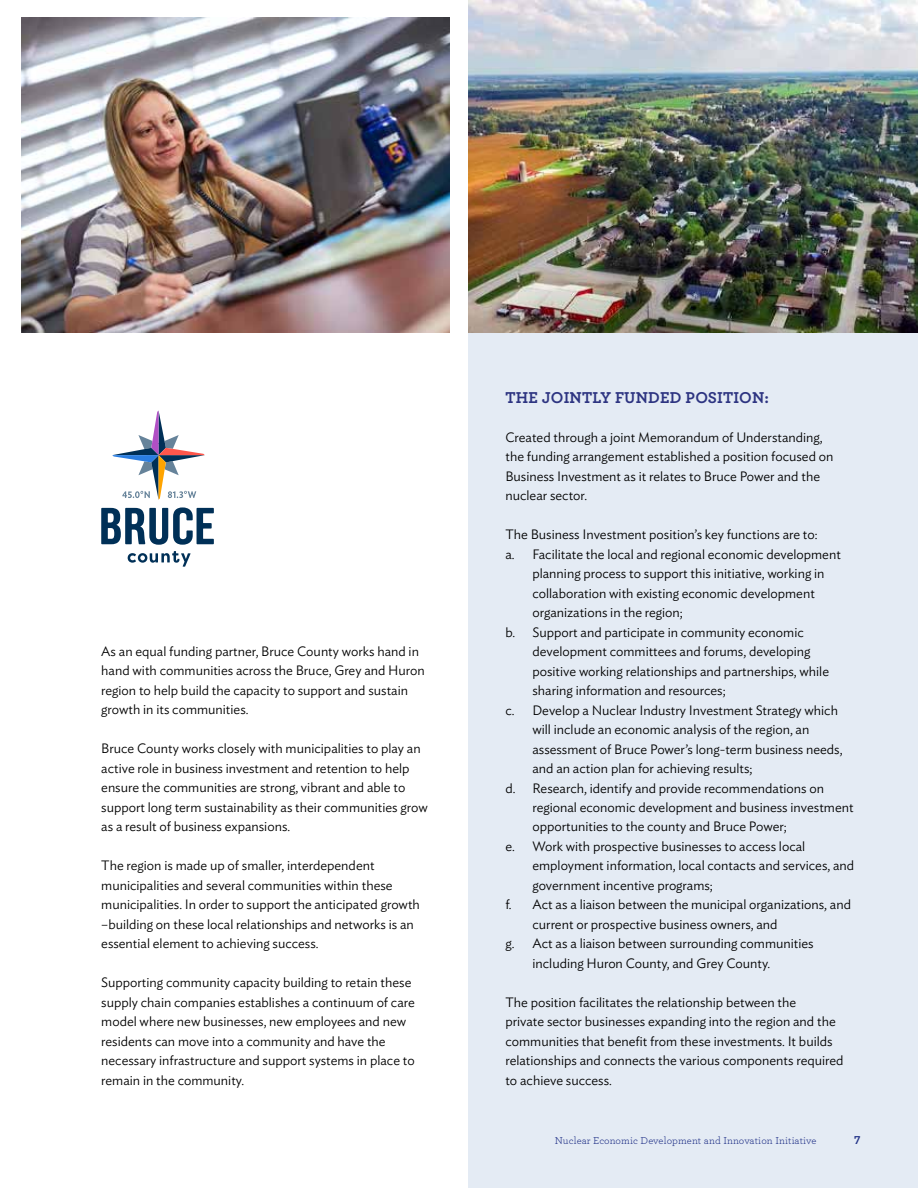
<style>
.page{position:relative;width:918px;height:1188px;background:#fff}
.page>*{position:absolute;margin:0;border:0;box-sizing:border-box;transform-origin:0 0}
.t1{font:700 16.5px "Archer";letter-spacing:.01em;color:#2d3481}
.t2{font:300 13.5px/19.5px "Ideal Sans";color:#000}
.t3{font:700 12px "Archer";color:#212e84}
.t4{font:10.5px "Archer";letter-spacing:.01em;color:#212e84}
</style>
<div class="page">
<div style="left:468px;top:281px;width:450px;height:907px;background:#e4ebf4"></div>
<img style="left:22px;top:18px;width:428px;height:314px">
<img style="left:468px;top:0;width:450px;height:332px">
<svg style="left:112px;top:410px;width:93px;height:90px"></svg>
<svg style="left:128px;top:551px;width:63px;height:16px"></svg>
<svg style="left:101px;top:507px;width:113px;height:38px"></svg>
<p class="t2" style="left:101px;top:640px;width:325px">As an equal funding partner, Bruce County works hand in hand with communities across the Bruce, Grey and Huron region to help build the capacity to support and sustain growth in its communities.</p>
<p class="t2" style="left:101px;top:738px;width:328px">Bruce County works closely with municipalities to play an active role in business investment and retention to help ensure the communities are strong, vibrant and able to support long term sustainability as their communities grow as a result of business expansions.</p>
<p class="t2" style="left:101px;top:855px;width:320px">The region is made up of smaller, interdependent municipalities and several communities within these municipalities. In order to support the anticipated growth –building on these local relationships and networks is an essential element to achieving success.</p>
<p class="t2" style="left:101px;top:972px;width:315px">Supporting community capacity building to retain these supply chain companies establishes a continuum of care model where new businesses, new employees and new residents can move into a community and have the necessary infrastructure and support systems in place to remain in the community.</p>
<p class="t1" style="left:505px;top:384px;width:265px">THE JOINTLY FUNDED POSITION:</p>
<p class="t2" style="left:505px;top:426px;width:330px">Created through a joint Memorandum of Understanding, the funding arrangement established a position focused on Business Investment as it relates to Bruce Power and the nuclear sector.</p>
<p class="t2" style="left:505px;top:523px;width:314px">The Business Investment position’s key functions are to:</p>
<p class="t2" style="left:505px;top:543px;width:337px">a. Facilitate the local and regional economic development</p>
<p class="t2" style="left:532px;top:562px;width:294px">planning process to support this initiative, working in</p>
<p class="t2" style="left:532px;top:582px;width:284px">collaboration with existing economic development</p>
<p class="t2" style="left:532px;top:601px;width:152px">organizations in the region;</p>
<p class="t2" style="left:505px;top:621px;width:300px">b. Support and participate in community economic</p>
<p class="t2" style="left:532px;top:640px;width:280px">development committees and forums, developing</p>
<p class="t2" style="left:532px;top:660px;width:298px">positive working relationships and partnerships, while</p>
<p class="t2" style="left:532px;top:679px;width:195px">sharing information and resources;</p>
<p class="t2" style="left:505px;top:699px;width:334px">c. Develop a Nuclear Industry Investment Strategy which</p>
<p class="t2" style="left:532px;top:718px;width:279px">will include an economic analysis of the region, an</p>
<p class="t2" style="left:532px;top:738px;width:312px">assessment of Bruce Power’s long-term business needs,</p>
<p class="t2" style="left:532px;top:757px;width:222px">and an action plan for achieving results;</p>
<p class="t2" style="left:505px;top:777px;width:320px">d. Research, identify and provide recommendations on</p>
<p class="t2" style="left:532px;top:796px;width:323px">regional economic development and business investment</p>
<p class="t2" style="left:532px;top:816px;width:256px">opportunities to the county and Bruce Power;</p>
<p class="t2" style="left:505px;top:835px;width:301px">e. Work with prospective businesses to access local</p>
<p class="t2" style="left:532px;top:855px;width:323px">employment information, local contacts and services, and</p>
<p class="t2" style="left:532px;top:874px;width:182px">government incentive programs;</p>
<p class="t2" style="left:505px;top:894px;width:347px">f. Act as a liaison between the municipal organizations, and</p>
<p class="t2" style="left:532px;top:913px;width:247px">current or prospective business owners, and</p>
<p class="t2" style="left:505px;top:933px;width:310px">g. Act as a liaison between surrounding communities</p>
<p class="t2" style="left:532px;top:952px;width:239px">including Huron County, and Grey County.</p>
<p class="t2" style="left:505px;top:991px;width:340px">The position facilitates the relationship between the<br>private sector businesses expanding into the region and the communities that benefit from these investments. It builds relationships and connects the various components required to achieve success.</p>
<p class="t4" style="left:555px;top:1133px;width:263px">Nuclear Economic Development and Innovation Initiative</p>
<p class="t3" style="left:854px;top:1130px;width:8px">7</p>
</div>
